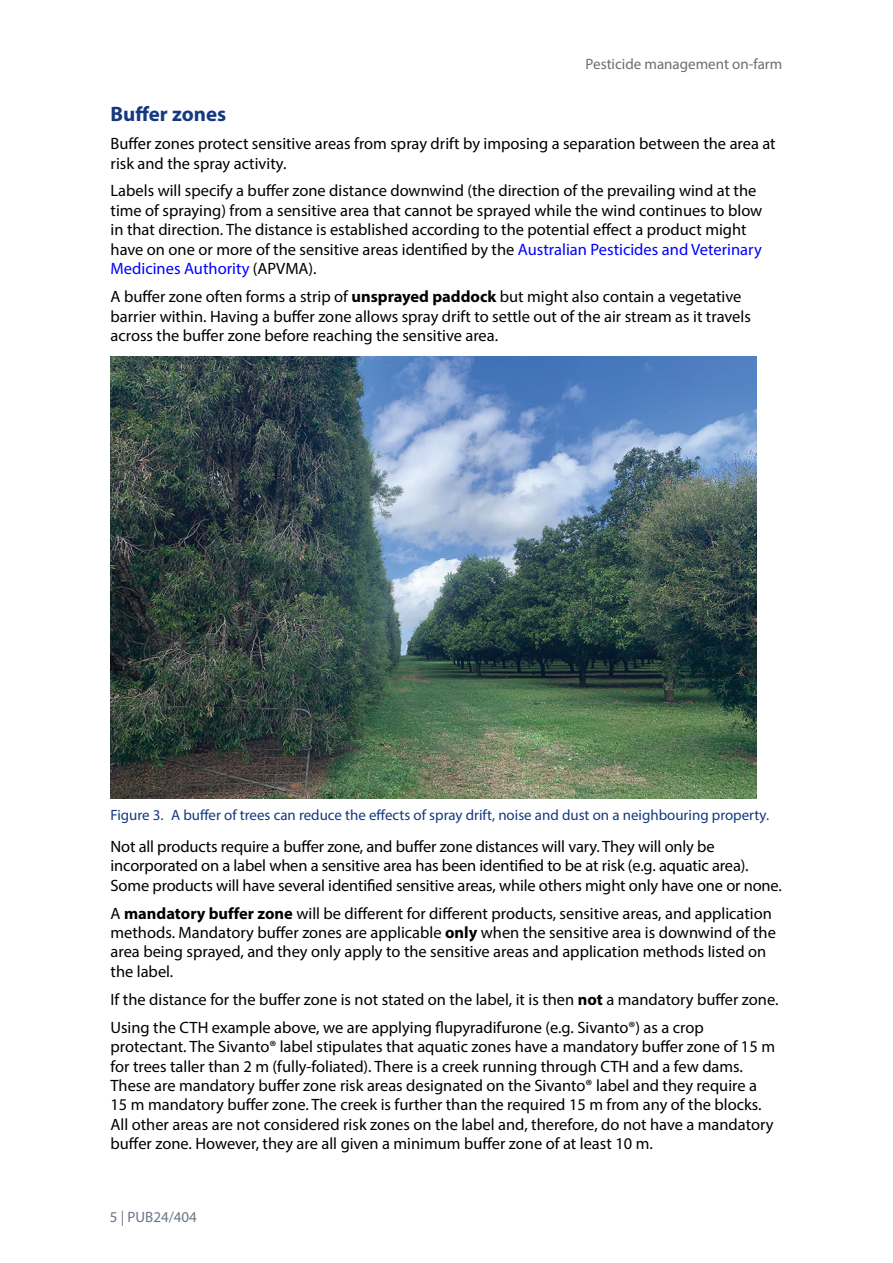
<style>
.page{position:relative;width:893px;height:1263px;background:#fff}
.page>*{position:absolute;margin:0;border:0;box-sizing:border-box;transform-origin:0 0}
.Heading_1{font:700 20.85px "Myriad Pro";color:#15397f}
.Text{font:16.5px/19.5px "Myriad Pro";color:#000}
.FIGURE_LIST{font:15px "Myriad Pro";color:#15397f}
.t1{font:15px "Myriad Pro";color:#6d6e71}
.t2{font:15px "Myriad Pro";color:#6a7684}
.s1{color:#00f}
.s2{font-weight:700}
</style>
<div class="page">
<img style="left:111px;top:357px;width:646px;height:442px">
<p class="t1" style="left:586px;top:54px;width:198px">Pesticide management on-farm</p>
<p class="Heading_1" style="left:111px;top:101px;width:117px">Buffer zones</p>
<p class="Text" style="left:111px;top:134px;width:667px">Buffer zones protect sensitive areas from spray drift by imposing a separation between the area at risk and the spray activity.</p>
<p class="Text" style="left:111px;top:181px;width:653px">Labels will specify a buffer zone distance downwind (the direction of the prevailing wind at the time of spraying) from a sensitive area that cannot be sprayed while the wind continues to blow in that direction. The distance is established according to the potential effect a product might have on one or more of the sensitive areas identified by the <span class="s1">Australian Pesticides and Veterinary Medicines Authority</span> (APVMA).</p>
<p class="Text" style="left:111px;top:287px;width:642px">A buffer zone often forms a strip of <span class="s2">unsprayed paddock</span> but might also contain a vegetative barrier within. Having a buffer zone allows spray drift to settle out of the air stream as it travels across the buffer zone before reaching the sensitive area.</p>
<p class="FIGURE_LIST" style="left:111px;top:805px;width:660px">Figure 3. A buffer of trees can reduce the effects of spray drift, noise and dust on a neighbouring property.</p>
<p class="Text" style="left:111px;top:836px;width:673px">Not all products require a buffer zone, and buffer zone distances will vary. They will only be incorporated on a label when a sensitive area has been identified to be at risk (e.g. aquatic area).<br>Some products will have several identified sensitive areas, while others might only have one or none.</p>
<p class="Text" style="left:111px;top:903px;width:667px">A <span class="s2">mandatory buffer zone</span> will be different for different products, sensitive areas, and application methods. Mandatory buffer zones are applicable <span class="s2">only</span> when the sensitive area is downwind of the area being sprayed, and they only apply to the sensitive areas and application methods listed on the label.</p>
<p class="Text" style="left:111px;top:989px;width:669px">If the distance for the buffer zone is not stated on the label, it is then <span class="s2">not</span> a mandatory buffer zone.</p>
<p class="Text" style="left:111px;top:1017px;width:666px">Using the CTH example above, we are applying flupyradifurone (e.g. Sivanto®) as a crop protectant. The Sivanto® label stipulates that aquatic zones have a mandatory buffer zone of 15 m for trees taller than 2 m (fully-foliated). There is a creek running through CTH and a few dams.<br>These are mandatory buffer zone risk areas designated on the Sivanto® label and they require a 15 m mandatory buffer zone. The creek is further than the required 15 m from any of the blocks.<br>All other areas are not considered risk zones on the label and, therefore, do not have a mandatory buffer zone. However, they are all given a minimum buffer zone of at least 10 m.</p>
<p class="t2" style="left:110px;top:1208px;width:89px">5 | PUB24/404</p>
</div>
